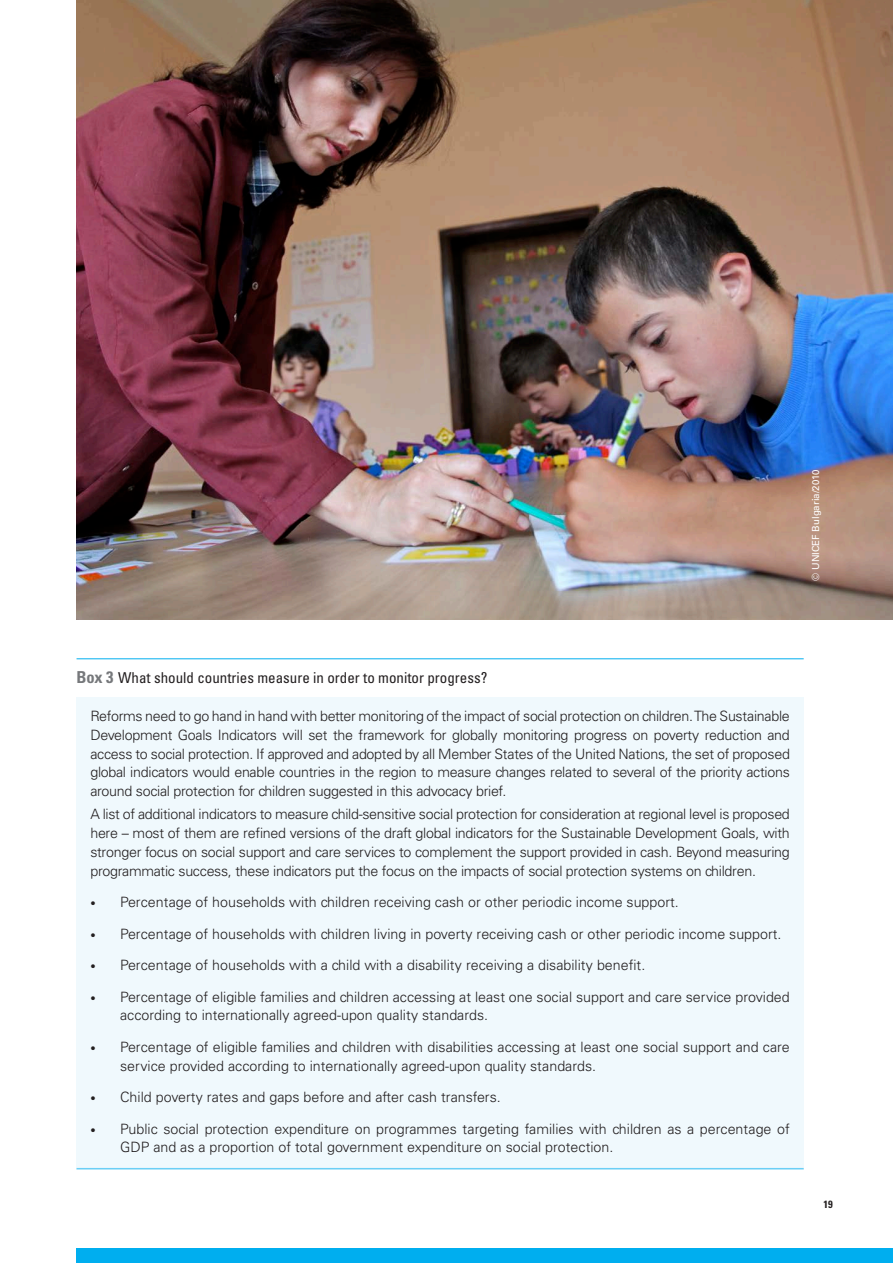
<style>
.page{position:relative;width:893px;height:1263px;background:#fff}
.page>*{position:absolute;margin:0;border:0;box-sizing:border-box;transform-origin:0 0}
.t1{font:condensed 15px "Univers LT Std";color:#231f20}
.t2{font:300 14.25px/18.8px "Univers LT Std";color:#231f20}
.t3{font:700 condensed 10.5px "Univers";color:#231f20}
.t4{font:9.75px "Univers LT Std";color:#fff}
.s1{font-weight:700;font-size:16.5px;color:#76787b}
.s2{font-size:10.5px}
</style>
<div class="page">
<div style="left:77px;top:1248px;width:816px;height:15px;background:#00aeef"></div>
<div style="left:77px;top:697px;width:727px;height:472px;background:#f0f9fd"></div>
<hr style="left:77px;top:658px;width:727px;height:1px;background:#00aeef">
<hr style="left:77px;top:1168px;width:727px;height:1px;background:#6bcff6">
<img style="left:77px;top:0;width:816px;height:620px">
<p class="t4" style="left:810px;top:581px;width:112px;rotate:-90deg">© UNICEF Bulgaria/2010</p>
<p class="t1" style="left:77px;top:668px;width:412px"><span class="s1">Box 3</span> What should countries measure in order to monitor progress?</p>
<p class="t2" style="left:90px;top:707px;width:701px;text-align:justify">Reforms need to go hand in hand with better monitoring of the impact of social protection on children. The Sustainable Development Goals Indicators will set the framework for globally monitoring progress on poverty reduction and access to social protection. If approved and adopted by all Member States of the United Nations, the set of proposed global indicators would enable countries in the region to measure changes related to several of the priority actions around social protection for children suggested in this advocacy brief.</p>
<p class="t2" style="left:90px;top:805px;width:701px;text-align:justify">A list of additional indicators to measure child-sensitive social protection for consideration at regional level is proposed here – most of them are refined versions of the draft global indicators for the Sustainable Development Goals, with stronger focus on social support and care services to complement the support provided in cash. Beyond measuring programmatic success, these indicators put the focus on the impacts of social protection systems on children.</p>
<p class="t2" style="left:90px;top:892px;width:590px"><span class="s2">•</span> Percentage of households with children receiving cash or other periodic income support.</p>
<p class="t2" style="left:90px;top:924px;width:693px"><span class="s2">•</span> Percentage of households with children living in poverty receiving cash or other periodic income support.</p>
<p class="t2" style="left:90px;top:955px;width:556px"><span class="s2">•</span> Percentage of households with a child with a disability receiving a disability benefit.</p>
<p class="t2" style="left:120px;top:987px;width:671px;text-indent:-30px"><span class="s2">•</span> Percentage of eligible families and children accessing at least one social support and care service provided according to internationally agreed-upon quality standards.</p>
<p class="t2" style="left:120px;top:1037px;width:671px;text-indent:-30px"><span class="s2">•</span> Percentage of eligible families and children with disabilities accessing at least one social support and care service provided according to internationally agreed-upon quality standards.</p>
<p class="t2" style="left:90px;top:1087px;width:412px"><span class="s2">•</span> Child poverty rates and gaps before and after cash transfers.</p>
<p class="t2" style="left:120px;top:1119px;width:671px;text-indent:-30px"><span class="s2">•</span> Public social protection expenditure on programmes targeting families with children as a percentage of<br>GDP and as a proportion of total government expenditure on social protection.</p>
<p class="t3" style="left:823px;top:1198px;width:11px">19</p>
</div>
